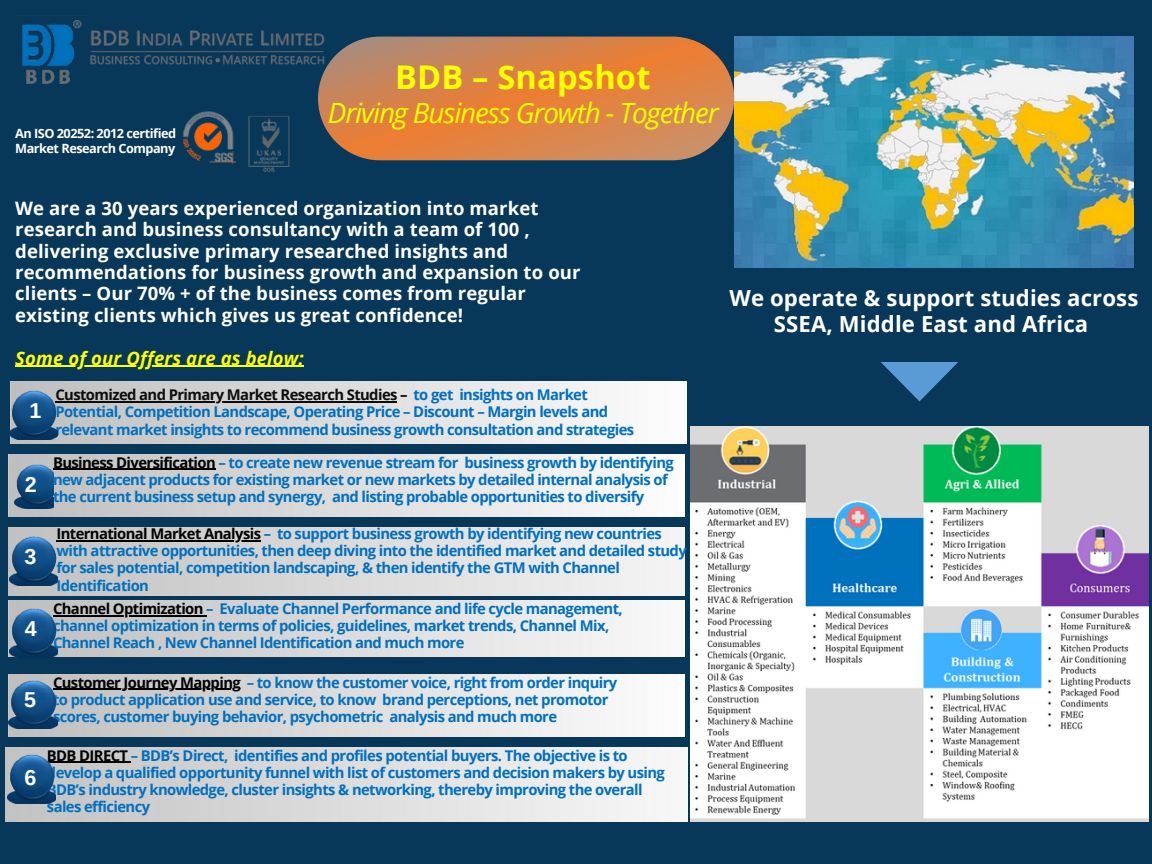
<style>
.page{position:relative;width:1152px;height:864px;background:#073759}
.page>*{position:absolute;margin:0;border:0;box-sizing:border-box;transform-origin:0 0}
.t1{font:700 32.55px "Open Sans";letter-spacing:.005em;color:#ff0}
.t2{font:italic 27.9px "Open Sans";letter-spacing:-.04em;color:#ff0}
.t3{font:700 22.2px/25.8px "Open Sans";letter-spacing:.005em;color:#fff;text-align:center}
.t4{font:700 21.6px "Arimo";color:#fff}
.t5{font:700 18.6px/21.3px "Open Sans";letter-spacing:.005em;color:#fff}
.t6{font:italic 700 18.6px "Open Sans";letter-spacing:.005em;color:#ff0}
.t7{font:700 14.85px/17.1px "Open Sans";letter-spacing:-.04em;color:#0070c0}
.t8{font:700 12.75px/14.9px "Open Sans";letter-spacing:-.04em;color:#fff}
.s1{color:#0d0d0d}
.s2{color:#000}
</style>
<div class="page">
<img style="left:735px;top:37px;width:399px;height:230px">
<img style="left:10px;top:381px;width:677px;height:62px">
<hr style="left:55px;top:401px;width:342px;height:1px;background:#0d0d0d">
<img style="left:9px;top:391px;width:49px;height:48px">
<img style="left:8px;top:674px;width:676px;height:62px">
<hr style="left:53px;top:689px;width:187px;height:1px;background:#000">
<img style="left:8px;top:601px;width:676px;height:56px">
<hr style="left:53px;top:615px;width:153px;height:1px;background:#000">
<img style="left:8px;top:527px;width:676px;height:69px">
<hr style="left:56px;top:540px;width:204px;height:1px;background:#000">
<img style="left:9px;top:609px;width:49px;height:48px">
<img style="left:8px;top:454px;width:676px;height:62px">
<hr style="left:53px;top:469px;width:162px;height:1px;background:#000">
<img style="left:9px;top:680px;width:48px;height:48px">
<img style="left:9px;top:537px;width:49px;height:48px">
<img style="left:14px;top:464px;width:40px;height:44px">
<hr style="left:15px;top:366px;width:289px;height:1px;background:#ff0">
<svg style="left:318px;top:37px;width:416px;height:123px;background:#d9834a"></svg>
<svg style="left:881px;top:362px;width:77px;height:39px"></svg>
<img style="left:5px;top:748px;width:682px;height:74px">
<hr style="left:47px;top:762px;width:84px;height:1px;background:#000">
<img style="left:7px;top:755px;width:49px;height:48px">
<img style="left:22px;top:20px;width:308px;height:66px">
<img style="left:182px;top:111px;width:53px;height:53px">
<img style="left:248px;top:115px;width:42px;height:58px">
<img style="left:690px;top:426px;width:458px;height:395px">
<p class="t8" style="left:15px;top:126px;width:162px">An ISO 20252: 2012 certified<br>Market Research Company</p>
<h1 class="t1" style="left:395px;top:54px;width:257px">BDB – Snapshot</h1>
<h2 class="t2" style="left:328px;top:93px;width:392px">Driving Business Growth - Together</h2>
<p class="t5" style="left:15px;top:197px;width:567px">We are a 30 years experienced organization into market research and business consultancy with a team of 100 , delivering exclusive primary researched insights and recommendations for business growth and expansion to our clients – Our 70% + of the business comes from regular existing clients which gives us great confidence!</p>
<p class="t6" style="left:15px;top:345px;width:290px">Some of our Offers are as below:</p>
<h3 class="t4" style="left:30px;top:398px;width:13px">1</h3>
<h3 class="t4" style="left:25px;top:472px;width:13px">2</h3>
<h3 class="t4" style="left:25px;top:544px;width:13px">3</h3>
<h3 class="t4" style="left:25px;top:617px;width:13px">4</h3>
<h3 class="t4" style="left:24px;top:688px;width:13px">5</h3>
<p class="t7" style="left:55px;top:386px;width:580px"><span class="s1">Customized and Primary Market Research Studies</span> <span class="s2">–</span> to get insights on Market<br>Potential, Competition Landscape, Operating Price – Discount – Margin levels and relevant market insights to recommend business growth consultation and strategies</p>
<p class="t7" style="left:53px;top:454px;width:622px"><span class="s2">Business Diversification</span> – to create new revenue stream for business growth by identifying new adjacent products for existing market or new markets by detailed internal analysis of the current business setup and synergy, and listing probable opportunities to diversify</p>
<p class="t7" style="left:56px;top:525px;width:632px"><span class="s2">International Market Analysis</span> – to support business growth by identifying new countries with attractive opportunities, then deep diving into the identified market and detailed study for sales potential, competition landscaping, &amp; then identify the GTM with Channel Identification</p>
<p class="t7" style="left:53px;top:600px;width:571px"><span class="s2">Channel Optimization</span> – Evaluate Channel Performance and life cycle management, channel optimization in terms of policies, guidelines, market trends, Channel Mix,<br>Channel Reach , New Channel Identification and much more</p>
<p class="t7" style="left:53px;top:674px;width:566px"><span class="s2">Customer Journey Mapping</span> – to know the customer voice, right from order inquiry to product application use and service, to know brand perceptions, net promotor scores, customer buying behavior, psychometric analysis and much more</p>
<h3 class="t4" style="left:24px;top:766px;width:13px">6</h3>
<p class="t7" style="left:47px;top:747px;width:619px"><span class="s2">BDB DIRECT</span> – BDB’s Direct, identifies and profiles potential buyers. The objective is to develop a qualified opportunity funnel with list of customers and decision makers by using BDB’s industry knowledge, cluster insights &amp; networking, thereby improving the overall sales efficiency</p>
<h3 class="t3" style="left:729px;top:285px;width:410px">We operate &amp; support studies across<br>SSEA, Middle East and Africa</h3>
</div>
